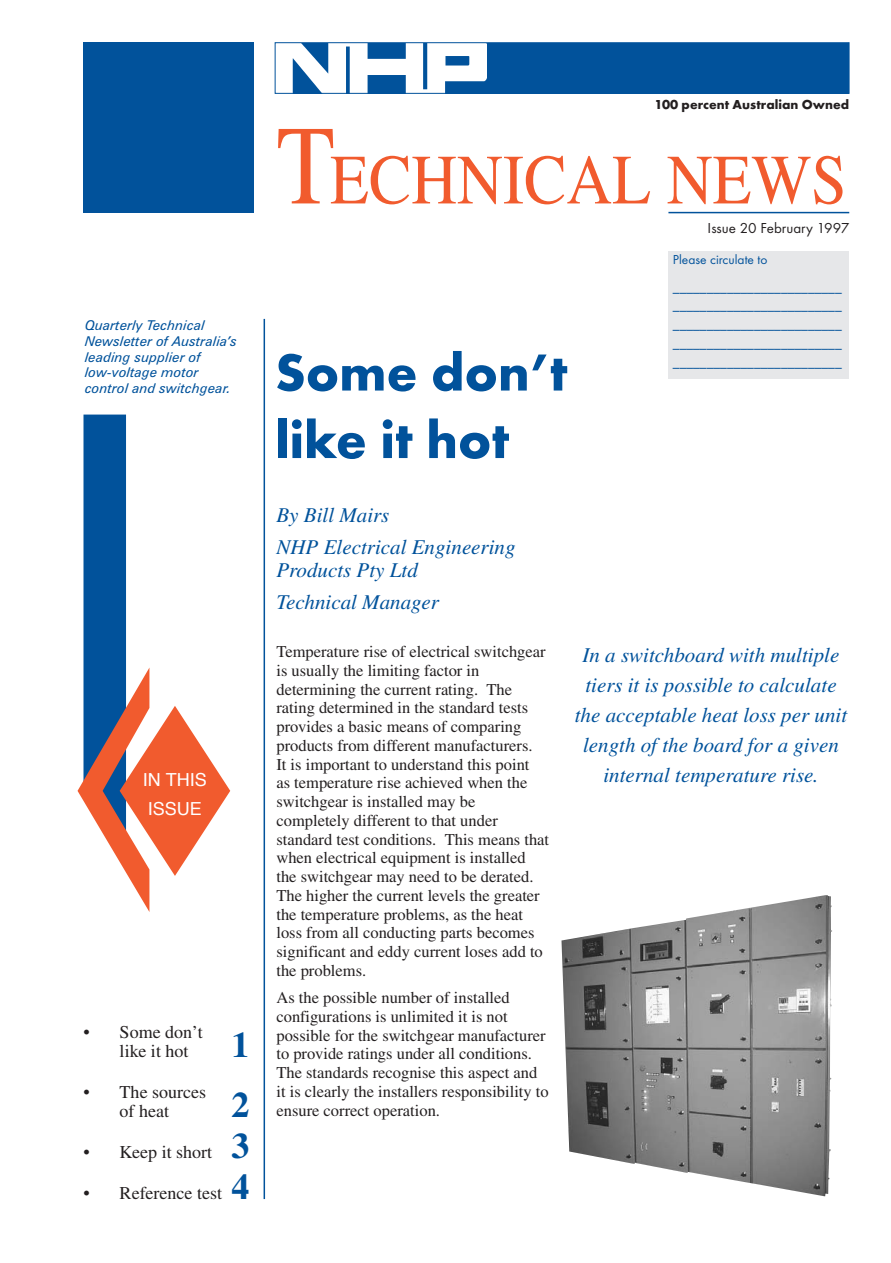
<style>
.page{position:relative;width:891px;height:1263px;background:#fff}
.page>*{position:absolute;margin:0;border:0;box-sizing:border-box;transform-origin:0 0}
.t1{font:70.5px "Times";color:#f15b2e;scale:.9 1}
.t2{font:700 54px/67.5px "Futura T";color:#01529b}
.t3{font:700 36px "Times";color:#01529b}
.t4{font:italic 21px/30px "Times";color:#01529b}
.t5{font:18px/19.5px "Times";color:#231f20}
.t6{font:18px/28.5px "Helvetica";color:#fff}
.t7{font:16.5px/18.8px "Times";color:#231f20}
.t8{font:15px "Futura T";color:#231f20}
.t9{font:13.5px/18.8px "Futura T";color:#01529b}
.t10{font:italic 13.5px/15.8px "Zurich BT";color:#01529b}
.t11{font:700 13.5px "Futura T";color:#231f20}
.s1{font-weight:700;font-size:36px;color:#01529b}
.s2{font-size:112.5px}
</style>
<div class="page">
<hr style="left:263px;top:319px;width:2px;height:880px;background:#01529b">
<div style="left:83px;top:43px;width:171px;height:170px;background:#01529b"></div>
<hr style="left:668px;top:212px;width:181px;height:1px;background:#01529b">
<svg style="left:78px;top:415px;width:152px;height:497px"></svg>
<div style="left:668px;top:251px;width:181px;height:127px;background:#e6e7e9"></div>
<div style="left:275px;top:43px;width:574px;height:50px;background:#01529b"></div>
<img style="left:277px;top:45px;width:209px;height:47px">
<div style="left:275px;top:43px;width:574px;height:51px;border:1px solid #01529b"></div>
<img style="left:561px;top:895px;width:271px;height:301px">
<p class="t10" style="left:85px;top:318px;width:154px">Quarterly Technical<br>Newsletter of Australia’s leading supplier of low-voltage motor control and switchgear.</p>
<p class="t6" style="left:143px;top:767px;width:65px">IN THIS<br>ISSUE</p>
<p class="t5" style="left:120px;top:1024px;width:131px;text-indent:-36px">• Some don’t<br>like it hot <span class="s1">1</span></p>
<p class="t5" style="left:83px;top:1084px;width:124px;text-align:center">• The sources of heat</p>
<h3 class="t3" style="left:231px;top:1092px;width:19px">2</h3>
<p class="t5" style="left:83px;top:1144px;width:167px">• Keep it short <span class="s1">3</span></p>
<p class="t5" style="left:83px;top:1185px;width:167px">• Reference test <span class="s1">4</span></p>
<p class="t11" style="left:654px;top:99px;width:196px">100 percent Australian Owned</p>
<h1 class="t1" style="left:276px;top:154px;width:635px"><span class="s2">T</span>ECHNICAL NEWS</h1>
<h2 class="t2" style="left:275px;top:343px;width:294px">Some don’t like it hot</h2>
<p class="t8" style="left:707px;top:222px;width:143px">Issue 20 February 1997</p>
<p class="t9" style="left:673px;top:247px;width:170px;line-height:27.3px">Please circulate to _________________________</p>
<p class="t9" style="left:673px;top:298px;width:170px;text-align:justify">_________________________ _________________________ _________________________ _________________________</p>
<p class="t4" style="left:276px;top:501px;width:241px;line-height:31.8px">By Bill Mairs<br>NHP Electrical Engineering</p>
<p class="t4" style="left:276px;top:556px;width:164px;line-height:31.8px">Products Pty Ltd<br>Technical Manager</p>
<p class="t7" style="left:276px;top:644px;width:274px">Temperature rise of electrical switchgear is usually the limiting factor in determining the current rating. The rating determined in the standard tests provides a basic means of comparing products from different manufacturers.<br>It is important to understand this point<br>as temperature rise achieved when the switchgear is installed may be completely different to that under standard test conditions. This means that when electrical equipment is installed the switchgear may need to be derated.<br>The higher the current levels the greater the temperature problems, as the heat loss from all conducting parts becomes significant and eddy current loses add to the problems.</p>
<p class="t7" style="left:276px;top:990px;width:274px">As the possible number of installed configurations is unlimited it is not possible for the switchgear manufacturer to provide ratings under all conditions.<br>The standards recognise this aspect and it is clearly the installers responsibility to ensure correct operation.</p>
<p class="t4" style="left:574px;top:642px;width:274px;text-align:center">In a switchboard with multiple tiers it is possible to calculate the acceptable heat loss per unit length of the board for a given internal temperature rise.</p>
</div>
